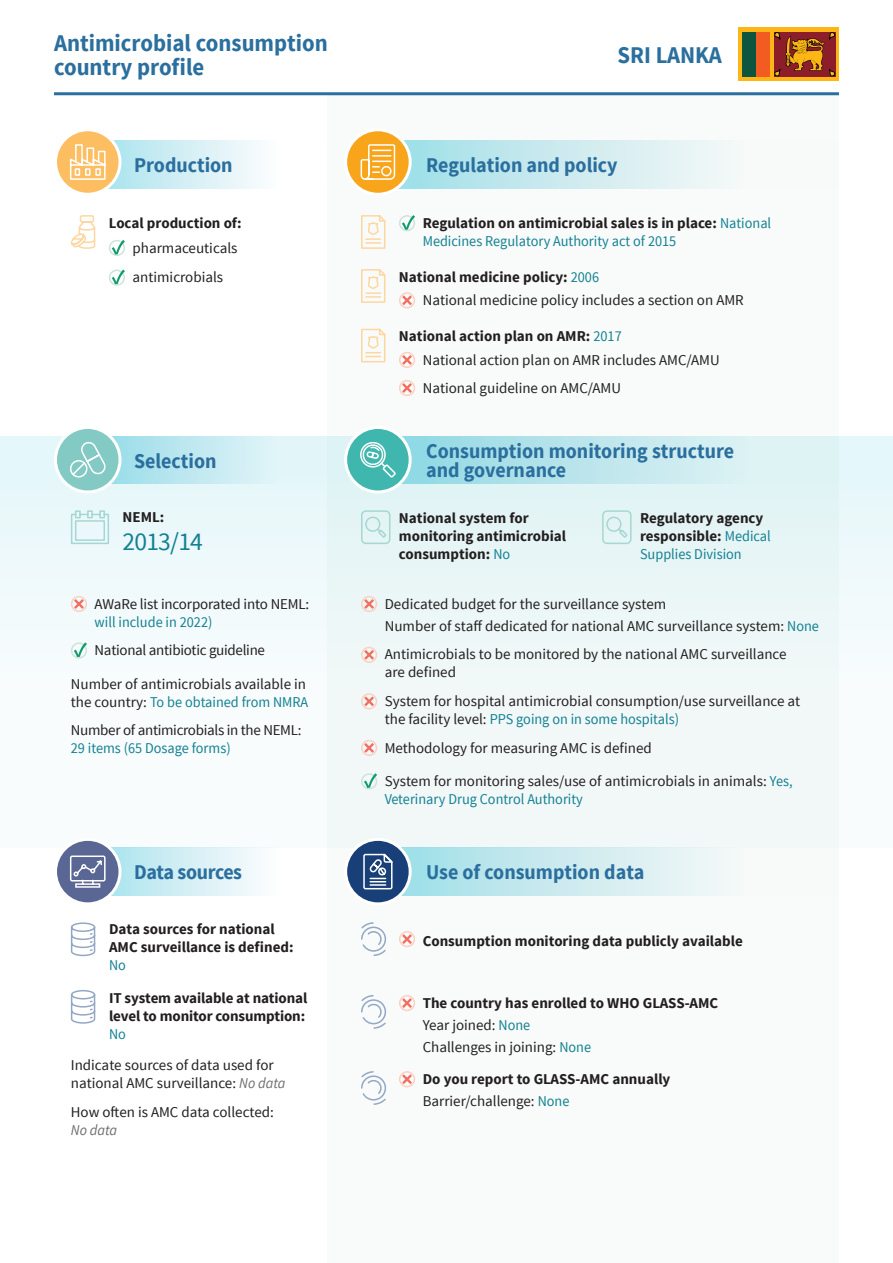
<style>
.page{position:relative;width:893px;height:1263px;background:#fff}
.page>*{position:absolute;margin:0;border:0;box-sizing:border-box;transform-origin:0 0}
.t1{font:25.5px "Source Sans Pro";letter-spacing:-.03em;color:#128192}
.t2{font:700 24px/24px "Source Sans Pro";color:#2b6f9e;scale:.95 1}
.t3{font:700 21px/19.5px "Source Sans Pro";color:#2b6f9e;scale:.95 1}
.t4{font:700 21px "Source Sans Pro";letter-spacing:-.02em;color:#2b6f9e;scale:.95 1}
.t5{font:15px/18px "Source Sans Pro";color:#231f20}
.t6{font:700 15px/18px "Source Sans Pro";color:#231f20}
.t7{font:15px/18px "Source Sans Pro";color:#128192;scale:.95 1}
.t8{font:15px/18px "Source Sans Pro";letter-spacing:-.02em;color:#231f20}
.s1{font-weight:400}
.s2{font-weight:700;color:#231f20}
.s3{font-weight:700}
.s4{color:#128192}
.s5{font-weight:400;color:#128192}
.s6{font-style:italic;color:#6c6d70}
</style>
<div class="page">
<div style="left:327px;top:95px;width:512px;height:1168px;background:#f8fbf9"></div>
<div style="left:0;top:436px;width:893px;height:412px;background:linear-gradient(to right,#f3fafc,#ecf6f6)"></div>
<hr style="left:54px;top:92px;width:785px;height:3px;background:#2b6f9e">
<div style="left:374px;top:141px;width:465px;height:47px;background:linear-gradient(to right,#a4dfe8,#fffdfa)"></div>
<svg style="left:109px;top:141px;width:150px;height:47px;background:#d4eff5"></svg>
<div style="left:55px;top:130px;width:65px;height:64px;background:#fdbe62;border-radius:50%"></div>
<div style="left:54px;top:128px;width:67px;height:68px;border:3px solid #fff;border-radius:50%"></div>
<svg style="left:69px;top:144px;width:37px;height:36px"></svg>
<div style="left:346px;top:130px;width:64px;height:64px;background:#f9a51b;border-radius:50%"></div>
<div style="left:344px;top:128px;width:68px;height:68px;border:3px solid #fff;border-radius:50%"></div>
<svg style="left:360px;top:144px;width:36px;height:36px"></svg>
<svg style="left:110px;top:436px;width:217px;height:47px;background:#c8ecf2"></svg>
<div style="left:374px;top:436px;width:465px;height:47px;background:linear-gradient(to right,#94d8e4,#e8f6f6)"></div>
<div style="left:55px;top:427px;width:65px;height:65px;background:#83cac4;border-radius:50%"></div>
<div style="left:54px;top:426px;width:67px;height:67px;border:3px solid #fff;border-radius:50%"></div>
<svg style="left:70px;top:442px;width:36px;height:36px"></svg>
<svg style="left:346px;top:427px;width:64px;height:65px;background:#54bfb7"></svg>
<div style="left:344px;top:426px;width:68px;height:67px;border:3px solid #fff;border-radius:50%"></div>
<svg style="left:358px;top:439px;width:39px;height:40px;background:#66c5be"></svg>
<svg style="left:112px;top:848px;width:147px;height:47px;background:#d4eff5"></svg>
<div style="left:374px;top:848px;width:465px;height:47px;background:linear-gradient(to right,#a4dfe8,#fffdfa)"></div>
<div style="left:55px;top:839px;width:65px;height:65px;background:#5a6693;border-radius:50%"></div>
<div style="left:54px;top:838px;width:67px;height:67px;border:3px solid #fff;border-radius:50%"></div>
<div style="left:75px;top:883px;width:25px;height:5px;border:2px solid #fff"></div>
<svg style="left:69px;top:855px;width:37px;height:29px"></svg>
<div style="left:346px;top:839px;width:64px;height:65px;background:#193f78;border-radius:50%"></div>
<div style="left:344px;top:838px;width:68px;height:67px;border:3px solid #fff;border-radius:50%"></div>
<svg style="left:363px;top:853px;width:30px;height:37px"></svg>
<div style="left:738px;top:27px;width:101px;height:54px;background:#fcb615"></div>
<div style="left:756px;top:32px;width:14px;height:45px;background:#f25b21"></div>
<div style="left:742px;top:32px;width:14px;height:45px;background:#0c5640"></div>
<div style="left:774px;top:32px;width:61px;height:45px;background:#8d1e29"></div>
<svg style="left:774px;top:32px;width:61px;height:44px"></svg>
<svg style="left:361px;top:922px;width:26px;height:34px"></svg>
<div style="left:399px;top:931px;width:16px;height:16px;border:2px solid #fcd0c3;border-radius:50%"></div>
<svg style="left:402px;top:934px;width:10px;height:10px"></svg>
<svg style="left:361px;top:995px;width:26px;height:34px"></svg>
<div style="left:399px;top:995px;width:16px;height:16px;border:2px solid #fcd0c3;border-radius:50%"></div>
<svg style="left:402px;top:998px;width:10px;height:10px"></svg>
<svg style="left:361px;top:1071px;width:25px;height:34px"></svg>
<div style="left:399px;top:1071px;width:16px;height:16px;border:2px solid #fcd0c3;border-radius:50%"></div>
<svg style="left:402px;top:1074px;width:10px;height:10px"></svg>
<svg style="left:70px;top:922px;width:26px;height:35px"></svg>
<svg style="left:70px;top:990px;width:26px;height:34px"></svg>
<div style="left:109px;top:240px;width:16px;height:16px;border:2px solid #cee4d8;border-radius:50%"></div>
<svg style="left:112px;top:240px;width:13px;height:15px"></svg>
<div style="left:109px;top:270px;width:16px;height:16px;border:2px solid #cee4d8;border-radius:50%"></div>
<svg style="left:112px;top:270px;width:13px;height:14px"></svg>
<svg style="left:71px;top:215px;width:25px;height:34px"></svg>
<svg style="left:361px;top:215px;width:25px;height:34px"></svg>
<div style="left:399px;top:215px;width:16px;height:16px;border:2px solid #cee4d8;border-radius:50%"></div>
<svg style="left:402px;top:215px;width:13px;height:15px"></svg>
<svg style="left:361px;top:269px;width:25px;height:34px"></svg>
<div style="left:399px;top:292px;width:16px;height:16px;border:2px solid #fcd0c3;border-radius:50%"></div>
<svg style="left:402px;top:295px;width:10px;height:10px"></svg>
<svg style="left:361px;top:328px;width:25px;height:35px"></svg>
<div style="left:399px;top:352px;width:16px;height:16px;border:2px solid #fcd0c3;border-radius:50%"></div>
<svg style="left:402px;top:355px;width:10px;height:10px"></svg>
<div style="left:399px;top:380px;width:16px;height:16px;border:2px solid #fcd0c3;border-radius:50%"></div>
<svg style="left:402px;top:383px;width:10px;height:10px"></svg>
<div style="left:361px;top:596px;width:16px;height:16px;border:2px solid #fcd0c3;border-radius:50%"></div>
<svg style="left:364px;top:599px;width:10px;height:10px"></svg>
<div style="left:361px;top:647px;width:16px;height:16px;border:2px solid #fcd0c3;border-radius:50%"></div>
<svg style="left:364px;top:650px;width:10px;height:10px"></svg>
<div style="left:361px;top:693px;width:16px;height:16px;border:2px solid #fcd0c3;border-radius:50%"></div>
<svg style="left:364px;top:696px;width:10px;height:10px"></svg>
<div style="left:361px;top:740px;width:16px;height:16px;border:2px solid #fcd0c3;border-radius:50%"></div>
<svg style="left:364px;top:743px;width:10px;height:10px"></svg>
<div style="left:361px;top:773px;width:16px;height:16px;border:2px solid #cee4d8;border-radius:50%"></div>
<svg style="left:364px;top:773px;width:13px;height:15px"></svg>
<svg style="left:70px;top:510px;width:40px;height:35px"></svg>
<svg style="left:360px;top:510px;width:31px;height:35px"></svg>
<svg style="left:601px;top:510px;width:31px;height:35px"></svg>
<div style="left:71px;top:596px;width:16px;height:16px;border:2px solid #fcd0c3;border-radius:50%"></div>
<svg style="left:74px;top:599px;width:10px;height:10px"></svg>
<div style="left:71px;top:642px;width:16px;height:17px;border:2px solid #cee4d8;border-radius:50%"></div>
<svg style="left:74px;top:642px;width:13px;height:15px"></svg>
<p class="t2" style="left:54px;top:32px;width:290px">Antimicrobial consumption country profile</p>
<p class="t2" style="left:618px;top:44px;width:111px">SRI LANKA</p>
<p class="t3" style="left:134px;top:156px;width:105px">Production</p>
<p class="t3" style="left:426px;top:156px;width:203px">Regulation and policy</p>
<p class="t6" style="left:109px;top:211px;width:134px;line-height:24.8px;text-align:right">Local production of: <span class="s1">pharmaceuticals</span></p>
<p class="t5" style="left:133px;top:269px;width:92px">antimicrobials</p>
<p class="t7" style="left:423px;top:214px;width:368px"><span class="s2">Regulation on antimicrobial sales is in place:</span> National<br>Medicines Regulatory Authority act of 2015</p>
<p class="t5" style="left:423px;top:266px;width:323px;line-height:23.1px;text-indent:-24px"><span class="s3">National medicine policy:</span> <span class="s4">2006<br></span>National medicine policy includes a section on AMR</p>
<p class="t5" style="left:423px;top:325px;width:298px;line-height:23.1px;text-indent:-24px"><span class="s3">National action plan on AMR:</span> <span class="s4">2017<br></span>National action plan on AMR includes AMC/AMU</p>
<p class="t5" style="left:423px;top:379px;width:200px">National guideline on AMC/AMU</p>
<p class="t3" style="left:134px;top:452px;width:88px">Selection</p>
<p class="t3" style="left:426px;top:442px;width:326px">Consumption monitoring structure and governance</p>
<p class="t6" style="left:123px;top:508px;width:43px">NEML:</p>
<p class="t1" style="left:123px;top:526px;width:82px">2013/14</p>
<p class="t6" style="left:399px;top:510px;width:169px">National system for monitoring antimicrobial consumption: <span class="s5">No</span></p>
<p class="t6" style="left:640px;top:510px;width:132px">Regulatory agency responsible: <span class="s5">Medical<br>Supplies Division</span></p>
<p class="t5" style="left:95px;top:595px;width:216px">AWaRe list incorporated into NEML: <span class="s4">will include in 2022)</span></p>
<p class="t8" style="left:95px;top:641px;width:172px">National antibiotic guideline</p>
<p class="t5" style="left:71px;top:675px;width:239px">Number of antimicrobials available in the country: <span class="s4">To be obtained from NMRA</span></p>
<p class="t8" style="left:71px;top:721px;width:232px">Number of antimicrobials in the NEML:<br><span class="s4">29 items (65 Dosage forms)</span></p>
<p class="t5" style="left:385px;top:593px;width:436px;line-height:22.4px">Dedicated budget for the surveillance system<br>Number of staff dedicated for national AMC surveillance system: <span class="s4">None</span></p>
<p class="t5" style="left:385px;top:646px;width:403px">Antimicrobials to be monitored by the national AMC surveillance are defined</p>
<p class="t5" style="left:385px;top:692px;width:417px">System for hospital antimicrobial consumption/use surveillance at the facility level: <span class="s4">PPS going on in some hospitals)</span></p>
<p class="t5" style="left:385px;top:739px;width:268px">Methodology for measuring AMC is defined</p>
<p class="t5" style="left:385px;top:772px;width:409px">System for monitoring sales/use of antimicrobials in animals: <span class="s4">Yes,<br>Veterinary Drug Control Authority</span></p>
<p class="t4" style="left:134px;top:859px;width:115px">Data sources</p>
<p class="t3" style="left:426px;top:863px;width:231px">Use of consumption data</p>
<p class="t6" style="left:109px;top:920px;width:186px">Data sources for national<br>AMC surveillance is defined:<br><span class="s5">No</span></p>
<p class="t6" style="left:109px;top:989px;width:200px">IT system available at national level to monitor consumption:<br><span class="s5">No</span></p>
<p class="t5" style="left:71px;top:1056px;width:216px">Indicate sources of data used for national AMC surveillance: <span class="s6">No data</span></p>
<p class="t5" style="left:71px;top:1103px;width:205px">How often is AMC data collected:<br><span class="s6">No data</span></p>
<p class="t6" style="left:423px;top:933px;width:322px">Consumption monitoring data publicly available</p>
<p class="t6" style="left:423px;top:992px;width:297px;line-height:22.4px">The country has enrolled to WHO GLASS-AMC<br><span class="s1">Year joined:</span> <span class="s5">None<br></span><span class="s1">Challenges in joining:</span> <span class="s5">None</span></p>
<p class="t6" style="left:423px;top:1068px;width:249px;line-height:22.4px">Do you report to GLASS-AMC annually<br><span class="s1">Barrier/challenge:</span> <span class="s5">None</span></p>
</div>
